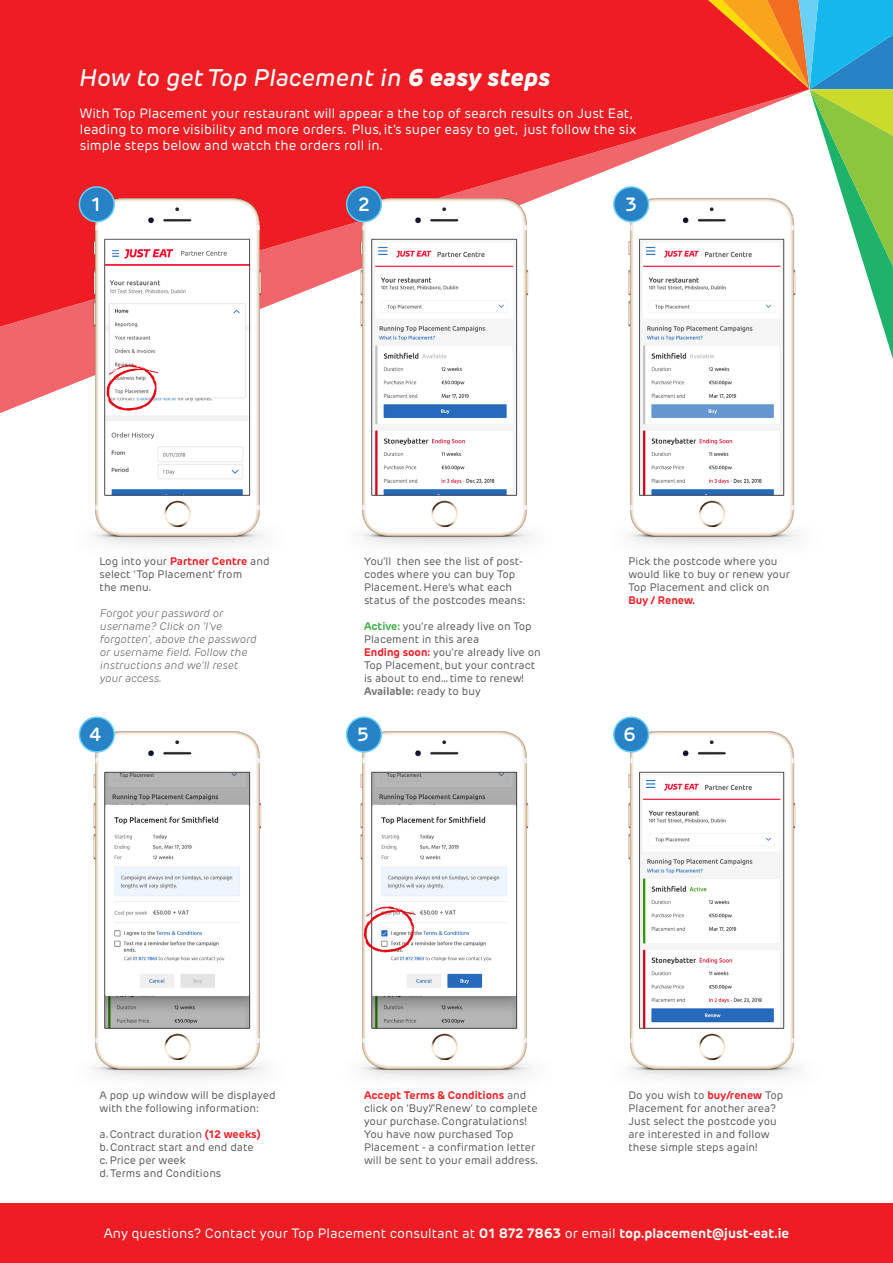
<style>
.page{position:relative;width:893px;height:1263px;background:#fff}
.page>*{position:absolute;margin:0;border:0;box-sizing:border-box;transform-origin:0 0}
.t1{font:italic 500 24px "TP Rubrik Edge";color:#fff}
.t2{font:600 19.05px "TP Rubrik Edge";color:#fff}
.t3{font:13.5px/16.2px "TP Rubrik Edge";color:#fff}
.t4{font:10.95px/13px "TP Rubrik Edge";color:#57585a}
.t5{font:italic 300 10.95px/13px "TP Rubrik Edge";color:#57585a}
.t6{font:700 10.95px "TP Rubrik Edge";color:#717275}
.s1{font-weight:800}
.s2{font-weight:700;color:#ed1f26}
.s3{font-weight:700;color:#40ae49}
.s4{font-weight:400;color:#57585a}
.s5{font-weight:700;color:#ec2128}
.s6{font-weight:700}
</style>
<div class="page">
<svg style="left:0;top:327px;width:70px;height:86px;fill:#f1666a"></svg>
<svg style="left:0;top:0;width:708px;height:327px;background:#ef3136"></svg>
<svg style="left:708px;top:0;width:185px;height:359px"></svg>
<img style="left:70px;top:155px;width:214px;height:391px">
<img style="left:337px;top:155px;width:214px;height:391px">
<img style="left:604px;top:155px;width:214px;height:391px">
<img style="left:78px;top:719px;width:187px;height:360px">
<img style="left:345px;top:719px;width:187px;height:360px">
<img style="left:613px;top:718px;width:186px;height:361px">
<div style="left:79px;top:187px;width:35px;height:35px;background:#2783c5;border-radius:50%"></div>
<div style="left:79px;top:186px;width:36px;height:36px;border:2px solid #6bcff6;border-radius:50%"></div>
<div style="left:79px;top:717px;width:35px;height:35px;background:#2783c5;border-radius:50%"></div>
<div style="left:79px;top:716px;width:36px;height:37px;border:2px solid #6bcff6;border-radius:50%"></div>
<div style="left:347px;top:187px;width:34px;height:35px;background:#2783c5;border-radius:50%"></div>
<div style="left:346px;top:186px;width:36px;height:36px;border:2px solid #6bcff6;border-radius:50%"></div>
<div style="left:347px;top:717px;width:34px;height:35px;background:#2783c5;border-radius:50%"></div>
<div style="left:346px;top:716px;width:36px;height:37px;border:2px solid #6bcff6;border-radius:50%"></div>
<div style="left:614px;top:187px;width:35px;height:35px;background:#2783c5;border-radius:50%"></div>
<div style="left:613px;top:186px;width:36px;height:36px;border:2px solid #6bcff6;border-radius:50%"></div>
<div style="left:614px;top:717px;width:35px;height:35px;background:#2783c5;border-radius:50%"></div>
<div style="left:613px;top:716px;width:36px;height:37px;border:2px solid #6bcff6;border-radius:50%"></div>
<div style="left:0;top:1203px;width:893px;height:60px;background:#ee1d23"></div>
<svg style="left:649px;top:402px;width:127px;height:17px;fill:#6596cf"></svg>
<svg style="left:107px;top:365px;width:51px;height:46px"></svg>
<svg style="left:364px;top:906px;width:52px;height:47px"></svg>
<p class="t1" style="left:78px;top:64px;width:473px">How to get Top Placement in <span class="s1">6 easy steps</span></p>
<p class="t3" style="left:80px;top:105px;width:558px">With Top Placement your restaurant will appear a the top of search results on Just Eat, leading to more visibility and more orders. Plus, it’s super easy to get, just follow the six simple steps below and watch the orders roll in.</p>
<p class="t2" style="left:91px;top:192px;width:11px">1</p>
<p class="t2" style="left:359px;top:192px;width:13px">2</p>
<p class="t2" style="left:626px;top:192px;width:13px">3</p>
<p class="t4" style="left:100px;top:555px;width:171px">Log into your <span class="s2">Partner Centre</span> and select ‘Top Placement’ from<br>the menu.</p>
<p class="t5" style="left:100px;top:607px;width:158px">Forgot your password or username? Click on ‘I’ve forgotten’, above the password or username field. Follow the instructions and we’ll reset your access.</p>
<p class="t2" style="left:89px;top:723px;width:14px">4</p>
<p class="t4" style="left:364px;top:554px;width:163px">You’ll then see the list of post&shy;codes where you can buy Top<br>Placement. Here’s what each status of the postcodes means:</p>
<p class="t4" style="left:364px;top:620px;width:169px"><span class="s3">Active:</span> you’re already live on Top<br>Placement in this area</p>
<p class="t4" style="left:364px;top:646px;width:178px"><span class="s2">Ending soon:</span> you’re already live on<br>Top Placement, but your contract is about to end... time to renew!</p>
<p class="t6" style="left:364px;top:685px;width:118px">Available: <span class="s4">ready to buy</span></p>
<p class="t2" style="left:357px;top:723px;width:13px">5</p>
<p class="t4" style="left:628px;top:554px;width:163px">Pick the postcode where you would like to buy or renew your<br>Top Placement and click on<br><span class="s2">Buy / Renew.</span></p>
<p class="t2" style="left:623px;top:723px;width:14px">6</p>
<p class="t4" style="left:100px;top:1088px;width:178px">A pop up window will be displayed with the following information:</p>
<p class="t4" style="left:100px;top:1128px;width:163px">a. Contract duration <span class="s5">(12 weeks)</span></p>
<p class="t4" style="left:100px;top:1141px;width:156px">b. Contract start and end date</p>
<p class="t4" style="left:100px;top:1154px;width:88px">c. Price per week</p>
<p class="t4" style="left:100px;top:1167px;width:123px">d. Terms and Conditions</p>
<p class="t4" style="left:364px;top:1089px;width:175px"><span class="s5">Accept Terms &amp; Conditions</span> and click on ‘Buy’/’Renew’ to complete your purchase. Congratulations!<br>You have now purchased Top<br>Placement - a confirmation letter will be sent to your email address.</p>
<p class="t4" style="left:628px;top:1089px;width:156px">Do you wish to <span class="s5">buy/renew</span> Top<br>Placement for another area?<br>Just select the postcode you are interested in and follow</p>
<p class="t4" style="left:628px;top:1141px;width:131px">these simple steps again!</p>
<p class="t3" style="left:104px;top:1226px;width:687px">Any questions? Contact your Top Placement consultant at <span class="s6">01 872 7863</span> or email <span class="s6">top.placement@just-eat.ie</span></p>
</div>
